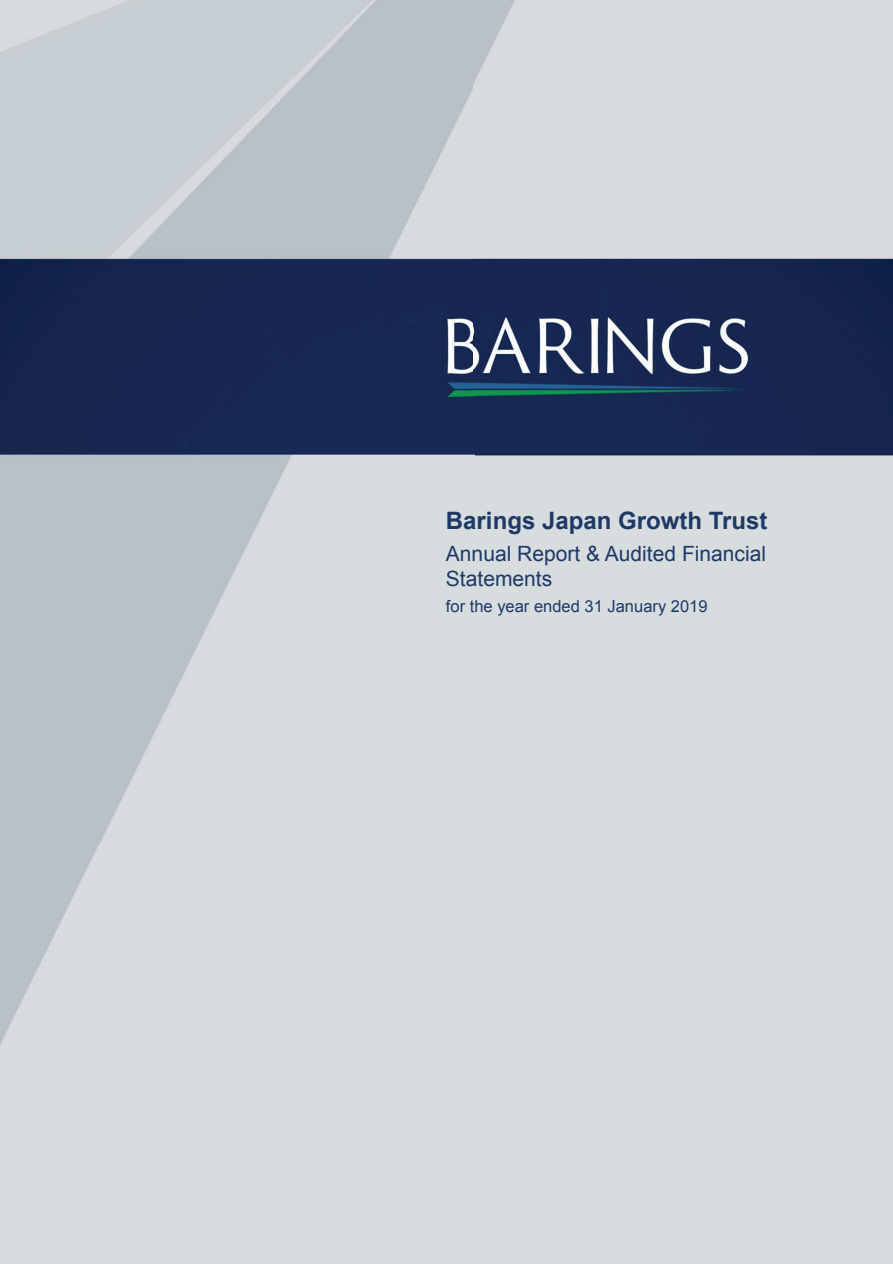
<style>
.page{position:relative;width:893px;height:1264px;background:#fff}
.page>*{position:absolute;margin:0;border:0;box-sizing:border-box;transform-origin:0 0}
.FundName{font:700 24px "Arial";color:#1f3967}
.ReportingPeriod{font:21px/25.2px "Arial";color:#1f3967}
.FundDate{font:16.5px "Arial";color:#1f3967}
</style>
<div class="page">
<img style="left:0;top:0;width:892px;height:1264px">
<p class="FundName" style="left:445px;top:503px;width:323px">Barings Japan Growth Trust</p>
<p class="ReportingPeriod" style="left:445px;top:540px;width:321px">Annual Report &amp; Audited Financial<br>Statements</p>
<p class="FundDate" style="left:445px;top:595px;width:263px">for the year ended 31 January 2019</p>
</div>
